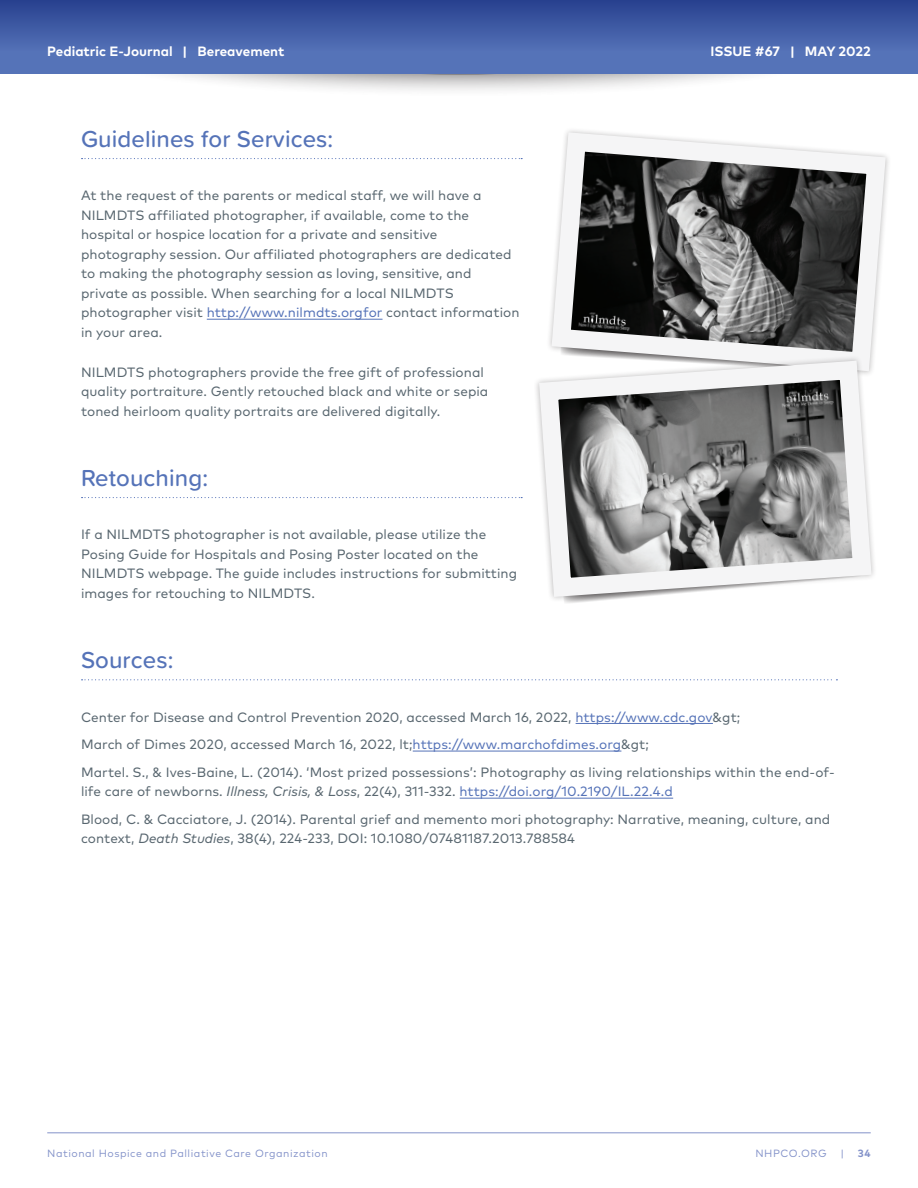
<style>
.page{position:relative;width:918px;height:1188px;background:#fff}
.page>*{position:absolute;margin:0;border:0;box-sizing:border-box;transform-origin:0 0}
.t1{font:500 24px "Proxima Soft";letter-spacing:.005em;color:#5573b8}
.t2{font:13.5px/19.5px "Mark Pro";letter-spacing:.005em;color:#596770}
.t3{font:700 13.5px "Mark Pro";color:#fff}
.t4{font:10.5px "Mark Pro";letter-spacing:.05em;color:#8392c9}
.t5{font:700 10.5px "Mark Pro";color:#8392c9}
.s1{color:#5573b8}
.s2{font-style:italic}
</style>
<div class="page">
<div style="left:60px;top:0;width:798px;height:97px;background:#231f20;opacity:.75"></div>
<div style="left:0;top:0;width:918px;height:74px;background:#5573b8"></div>
<div style="left:0;top:0;width:918px;height:51px;background:linear-gradient(to bottom,#28408e,#5371b7)"></div>
<hr style="left:47px;top:1133px;width:824px;height:1px;background:#8392c9">
<svg style="left:82px;top:158px;width:440px;height:1px"></svg>
<hr style="left:207px;top:319px;width:176px;height:1px;background:#5573b8">
<svg style="left:82px;top:497px;width:440px;height:1px"></svg>
<svg style="left:82px;top:679px;width:755px;height:1px"></svg>
<hr style="left:576px;top:723px;width:137px;height:1px;background:#5573b8">
<hr style="left:413px;top:751px;width:208px;height:1px;background:#5573b8">
<hr style="left:460px;top:798px;width:213px;height:1px;background:#5573b8">
<svg style="left:549px;top:130px;width:340px;height:221px"></svg>
<svg style="left:536px;top:351px;width:338px;height:252px"></svg>
<p class="t3" style="left:47px;top:41px;width:239px">Pediatric E-Journal | Bereavement</p>
<p class="t3" style="left:710px;top:41px;width:162px">ISSUE #67 | MAY 2022</p>
<h1 class="t1" style="left:81px;top:121px;width:254px">Guidelines for Services:</h1>
<p class="t2" style="left:81px;top:185px;width:440px">At the request of the parents or medical staff, we will have a NILMDTS affiliated photographer, if available, come to the hospital or hospice location for a private and sensitive photography session. Our affiliated photographers are dedicated to making the photography session as loving, sensitive, and private as possible. When searching for a local NILMDTS photographer visit <span class="s1">http://www.nilmdts.orgfor</span> contact information in your area.</p>
<p class="t2" style="left:81px;top:361px;width:409px">NILMDTS photographers provide the free gift of professional quality portraiture. Gently retouched black and white or sepia toned heirloom quality portraits are delivered digitally.</p>
<h1 class="t1" style="left:81px;top:460px;width:129px">Retouching:</h1>
<p class="t2" style="left:81px;top:524px;width:438px">If a NILMDTS photographer is not available, please utilize the Posing Guide for Hospitals and Posing Poster located on the NILMDTS webpage. The guide includes instructions for submitting images for retouching to NILMDTS.</p>
<h1 class="t1" style="left:81px;top:642px;width:94px">Sources:</h1>
<p class="t2" style="left:81px;top:702px;width:755px;line-height:27.6px">Center for Disease and Control Prevention 2020, accessed March 16, 2022, <span class="s1">https://www.cdc.gov</span>&amp;gt;<br>March of Dimes 2020, accessed March 16, 2022, lt;<span class="s1">https://www.marchofdimes.org</span>&amp;gt;<br>Martel. S., &amp; Ives-Baine, L. (2014). ‘Most prized possessions’: Photography as living relationships within the end-of-</p>
<p class="t2" style="left:81px;top:777px;width:751px;line-height:27.6px">life care of newborns. <span class="s2">Illness, Crisis, &amp; Loss</span>, 22(4), 311-332. <span class="s1">https://doi.org/10.2190/IL.22.4.d<br></span>Blood, C. &amp; Cacciatore, J. (2014). Parental grief and memento mori photography: Narrative, meaning, culture, and</p>
<p class="t2" style="left:81px;top:828px;width:495px">context, <span class="s2">Death Studies</span>, 38(4), 224-233, DOI: 10.1080/07481187.2013.788584</p>
<p class="t4" style="left:47px;top:1145px;width:282px">National Hospice and Palliative Care Organization</p>
<p class="t4" style="left:755px;top:1145px;width:73px">NHPCO.ORG</p>
<p class="t4" style="left:841px;top:1145px;width:5px">|</p>
<p class="t5" style="left:858px;top:1145px;width:14px">34</p>
</div>
